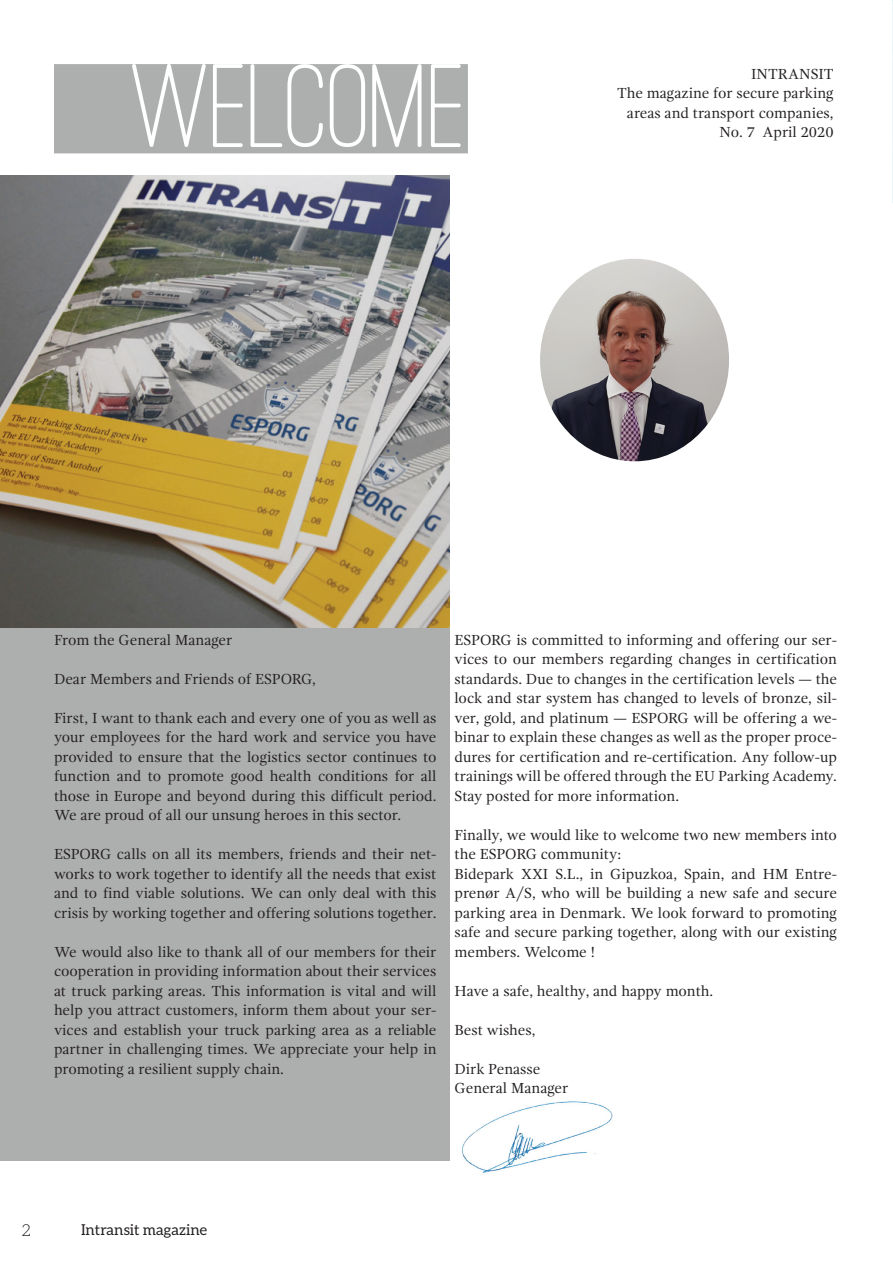
<style>
.page{position:relative;width:893px;height:1263px;background:#fff}
.page>*{position:absolute;margin:0;border:0;box-sizing:border-box;transform-origin:0 0}
.t1{font:500 123px "Ostrich Sans Rounded";color:#fff}
.t2{font:300 16.5px "Aleo";color:#231f20}
.t3{font:15px/19.5px "Gandhi Serif";color:#231f20;text-align:justify}
.t4{font:15px "Aleo";color:#231f20}
</style>
<div class="page">
<div style="left:0;top:176px;width:450px;height:985px;background:#adaeae"></div>
<img style="left:0;top:176px;width:450px;height:451px">
<div style="left:54px;top:64px;width:414px;height:89px;background:#adaeae"></div>
<img style="left:540px;top:259px;width:189px;height:202px">
<img style="left:461px;top:1101px;width:152px;height:72px">
<img style="left:892px;top:0;width:1px;height:202px">
<h1 class="t1" style="left:131px;top:33px;width:338px">WELCOME</h1>
<p class="t3" style="left:617px;top:64px;width:218px;text-align:right">INTRANSIT<br>The magazine for secure parking areas and transport companies,<br>No. 7 April 2020</p>
<p class="t3" style="left:54px;top:630px;width:180px">From the General Manager</p>
<p class="t3" style="left:54px;top:669px;width:263px">Dear Members and Friends of ESPORG,</p>
<p class="t3" style="left:54px;top:708px;width:384px">First, I want to thank each and every one of you as well as your employees for the hard work and service you have provided to ensure that the logistics sector continues to function and to promote good health conditions for all those in Europe and beyond during this difficult period.<br>We are proud of all our unsung heroes in this sector.</p>
<p class="t3" style="left:54px;top:844px;width:384px">ESPORG calls on all its members, friends and their net&shy;works to work together to identify all the needs that exist and to find viable solutions. We can only deal with this crisis by working together and offering solutions together.</p>
<p class="t3" style="left:54px;top:942px;width:384px">We would also like to thank all of our members for their cooperation in providing information about their services at truck parking areas. This information is vital and will help you attract customers, inform them about your ser&shy;vices and establish your truck parking area as a reliable partner in challenging times. We appreciate your help in promoting a resilient supply chain.</p>
<p class="t3" style="left:454px;top:630px;width:384px">ESPORG is committed to informing and offering our ser&shy;vices to our members regarding changes in certification standards. Due to changes in the certification levels — the lock and star system has changed to levels of bronze, sil&shy;ver, gold, and platinum — ESPORG will be offering a we&shy;binar to explain these changes as well as the proper proce&shy;dures for certification and re-certification. Any follow-up trainings will be offered through the EU Parking Academy.<br>Stay posted for more information.</p>
<p class="t3" style="left:454px;top:825px;width:384px;text-align:left">Finally, we would like to welcome two new members into the ESPORG community:<br>Bidepark XXI S.L., in Gipuzkoa, Spain, and HM Entre&shy;prenør A/S, who will be building a new safe and secure parking area in Denmark. We look forward to promoting safe and secure parking together, along with our existing members. Welcome !</p>
<p class="t3" style="left:454px;top:981px;width:260px">Have a safe, healthy, and happy month.</p>
<p class="t3" style="left:454px;top:1020px;width:83px">Best wishes,</p>
<p class="t3" style="left:454px;top:1059px;width:115px">Dirk Penasse<br>General Manager</p>
<p class="t2" style="left:22px;top:1221px;width:10px">2</p>
<p class="t4" style="left:81px;top:1221px;width:128px">Intransit magazine</p>
</div>
